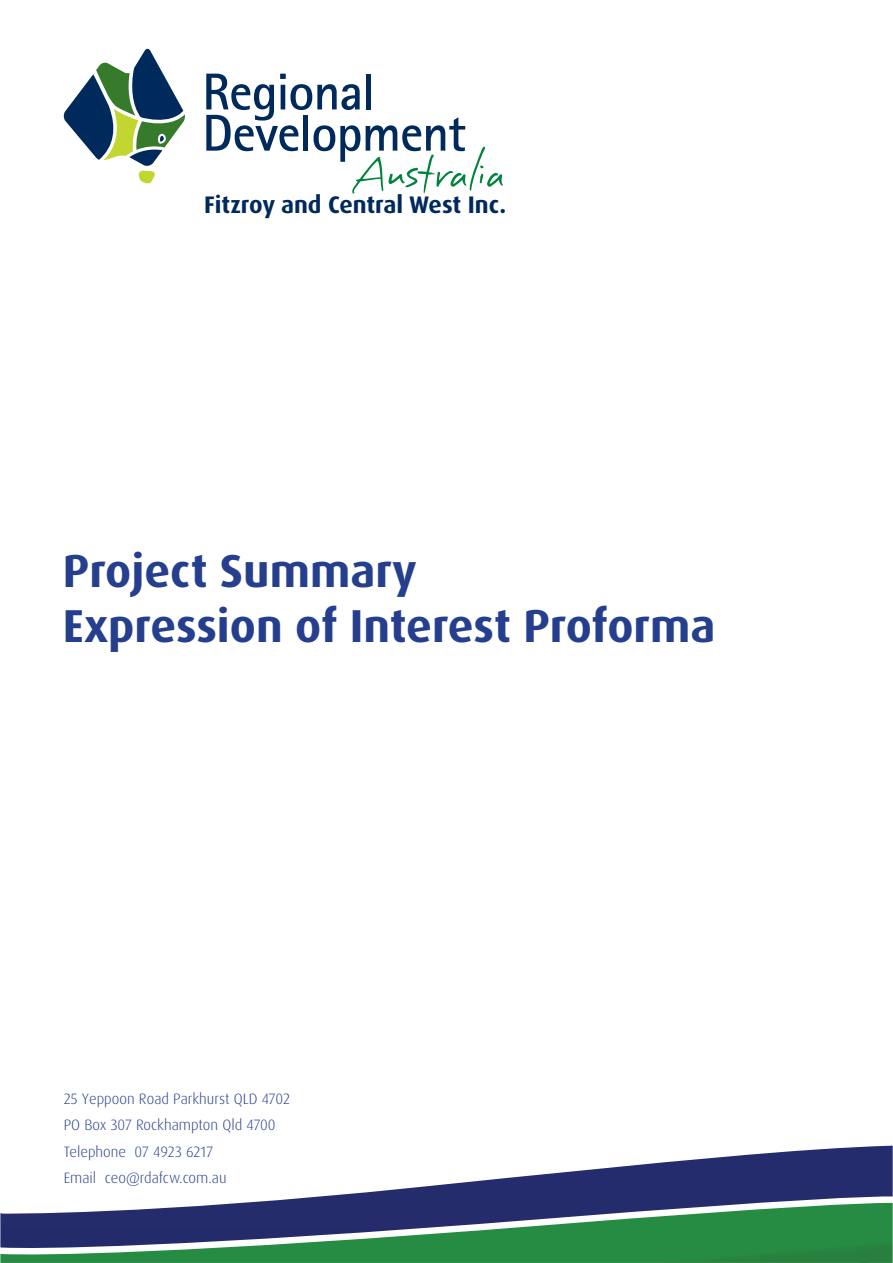
<style>
.page{position:relative;width:893px;height:1263px;background:#fff}
.page>*{position:absolute;margin:0;border:0;box-sizing:border-box;transform-origin:0 0}
.t1{font:700 46.2px/55.5px "Dax OT";color:#253f8e}
.t2{font:700 24px "Dax OT";color:#00295c}
.t3{font:300 15px/26.5px "Dax OT";color:#253f8e}
</style>
<div class="page">
<svg style="left:240px;top:1146px;width:653px;height:57px"></svg>
<svg style="left:0;top:1203px;width:893px;height:53px;background:#45766d"></svg>
<svg style="left:206px;top:74px;width:297px;height:120px"></svg>
<svg style="left:63px;top:48px;width:122px;height:136px"></svg>
<h2 class="t2" style="left:204px;top:189px;width:304px">Fitzroy and Central West Inc.</h2>
<h1 class="t1" style="left:63px;top:543px;width:654px">Project Summary<br>Expression of Interest Proforma</h1>
<p class="t3" style="left:64px;top:1085px;width:228px">25 Yeppoon Road Parkhurst QLD 4702<br>PO Box 307 Rockhampton Qld 4700<br>Telephone 07 4923 6217<br>Email ceo@rdafcw.com.au</p>
</div>
